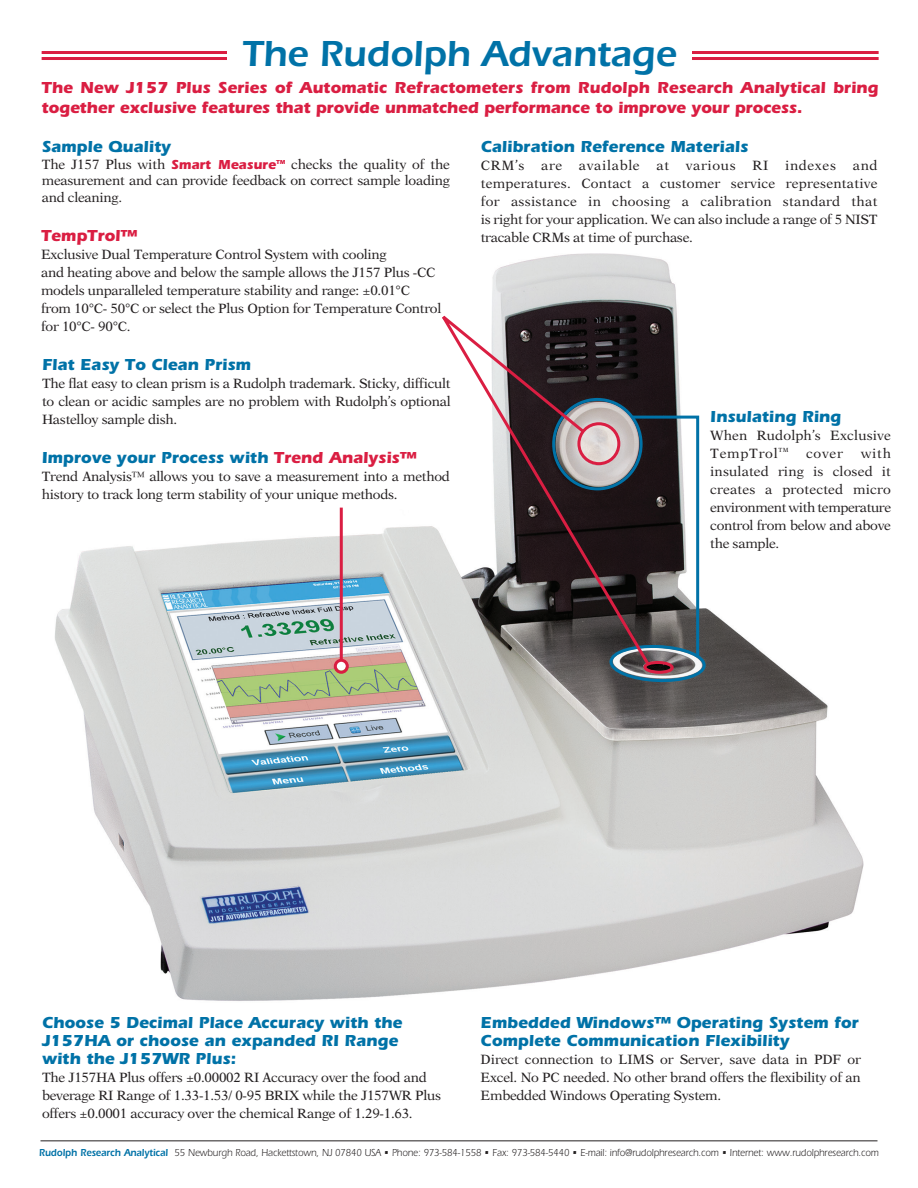
<style>
.page{position:relative;width:918px;height:1188px;background:#fff}
.page>*{position:absolute;margin:0;border:0;box-sizing:border-box;transform-origin:0 0}
.sub{font:600 37.5px "Itc Eras";letter-spacing:-.005em;color:#0072a7}
.sub-2{font:700 16.5px/18px "Itc Eras";color:#0072a7}
.sub-3{font:700 16.5px/19.5px "Itc Eras";color:#da1e42}
.sub-4{font:13.5px/18px "New Aster";letter-spacing:-.02em;color:#231f20;text-align:justify}
.sub-5{font:13.5px/18px "New Aster";letter-spacing:.01em;color:#231f20}
.t1{font:10.5px "Itc Eras";letter-spacing:-.005em;color:#231f20;scale:.9 1}
.sub-6{font:6px "New Aster";color:#231f20}
.sub-7{font:700 6px "Itc Eras";color:#da1e42}
.s1{font-family:"Itc Eras";font-weight:700;color:#da1e42}
.s2{color:#da1e42}
.s3{font-weight:600;color:#0072a7}
</style>
<div class="page">
<img style="left:55px;top:253px;width:809px;height:748px">
<hr style="left:40px;top:1140px;width:838px;height:1px;background:#231f20">
<hr style="left:42px;top:51px;width:837px;height:3px;background:#da1e42">
<hr style="left:42px;top:57px;width:837px;height:3px;background:#da1e42">
<div style="left:227px;top:38px;width:465px;height:42px;background:#fff"></div>
<div style="left:336px;top:661px;width:10px;height:9px;background:#fff;border-radius:50%"></div>
<hr style="left:340px;top:508px;width:3px;height:152px;background:#da1e42">
<div style="left:334px;top:659px;width:15px;height:15px;border:3px solid #da1e42;border-radius:50%"></div>
<svg style="left:608px;top:414px;width:97px;height:270px"></svg>
<svg style="left:432px;top:304px;width:220px;height:364px"></svg>
<p class="sub" style="left:243px;top:32px;width:435px">The Rudolph Advantage</p>
<p class="sub-3" style="left:42px;top:78px;width:839px">The New J157 Plus Series of Automatic Refractometers from Rudolph Research Analytical bring together exclusive features that provide unmatched performance to improve your process.</p>
<p class="sub-2" style="left:42px;top:138px;width:131px">Sample Quality</p>
<p class="sub-4" style="left:42px;top:155px;width:236px">The J157 Plus with <span class="s1">Smart Measure</span></p>
<p class="sub-7" style="left:276px;top:158px;width:11px">TM</p>
<p class="sub-4" style="left:42px;top:156px;width:410px;line-height:16.5px;text-indent:249px">checks the quality of the measurement and can provide feedback on correct sample loading and cleaning.</p>
<p class="sub-3" style="left:41px;top:226px;width:97px">TempTrol™</p>
<p class="sub-4" style="left:41px;top:246px;width:402px;text-align:left">Exclusive Dual Temperature Control System with cooling<br>and heating above and below the sample allows the J157 Plus -CC models unparalleled temperature stability and range: ±0.01°C from 10°C- 50°C or select the Plus Option for Temperature Control for 10°C- 90°C.</p>
<p class="sub-2" style="left:42px;top:356px;width:210px">Flat Easy To Clean Prism</p>
<p class="sub-4" style="left:42px;top:375px;width:410px">The flat easy to clean prism is a Rudolph trademark. Sticky, difficult to clean or acidic samples are no problem with Rudolph’s optional Hastelloy sample dish.</p>
<p class="sub-2" style="left:42px;top:449px;width:376px">Improve your Process with <span class="s2">Trend Analysis™</span></p>
<p class="sub-4" style="left:42px;top:467px;width:410px">Trend Analysis™ allows you to save a measurement into a method history to track long term stability of your unique methods.</p>
<p class="sub-2" style="left:481px;top:137px;width:269px">Calibration Reference Materials</p>
<p class="sub-4" style="left:481px;top:156px;width:398px">CRM’s are available at various RI indexes and temperatures. Contact a customer service representative for assistance in choosing a calibration standard that is right for your application. We can also include a range of 5 NIST tracable CRMs at time of purchase.</p>
<p class="sub-2" style="left:710px;top:408px;width:133px">Insulating Ring</p>
<p class="sub-5" style="left:710px;top:427px;width:182px">When Rudolph’s Exclusive<br>TempTrol</p>
<p class="sub-6" style="left:778px;top:446px;width:12px">TM</p>
<p class="sub-4" style="left:710px;top:445px;width:182px;text-indent:151px">with insulated ring is closed it creates a protected micro environment with temperature control from below and above the sample.</p>
<p class="sub-4" style="left:806px;top:445px;width:38px">cover</p>
<p class="sub-2" style="left:42px;top:1014px;width:362px">Choose 5 Decimal Place Accuracy with the<br>J157HA or choose an expanded RI Range with the J157WR Plus:</p>
<p class="sub-4" style="left:42px;top:1069px;width:401px;text-align:left">The J157HA Plus offers ±0.00002 RI Accuracy over the food and beverage RI Range of 1.33-1.53/ 0-95 BRIX while the J157WR Plus offers ±0.0001 accuracy over the chemical Range of 1.29-1.63.</p>
<p class="sub-2" style="left:481px;top:1014px;width:380px">Embedded Windows™ Operating System for<br>Complete Communication Flexibility</p>
<p class="sub-4" style="left:481px;top:1050px;width:382px">Direct connection to LIMS or Server, save data in PDF or Excel. No PC needed. No other brand offers the flexibility of an Embedded Windows Operating System.</p>
<p class="t1" style="left:39px;top:1147px;width:935px"><span class="s3">Rudolph Research Analytical</span> 55 Newburgh Road, Hackettstown, NJ 07840 USA • Phone: 973-584-1558 • Fax: 973-584-5440 • E-mail: info@rudolphresearch.com • Internet: www.rudolphresearch.com</p>
</div>
